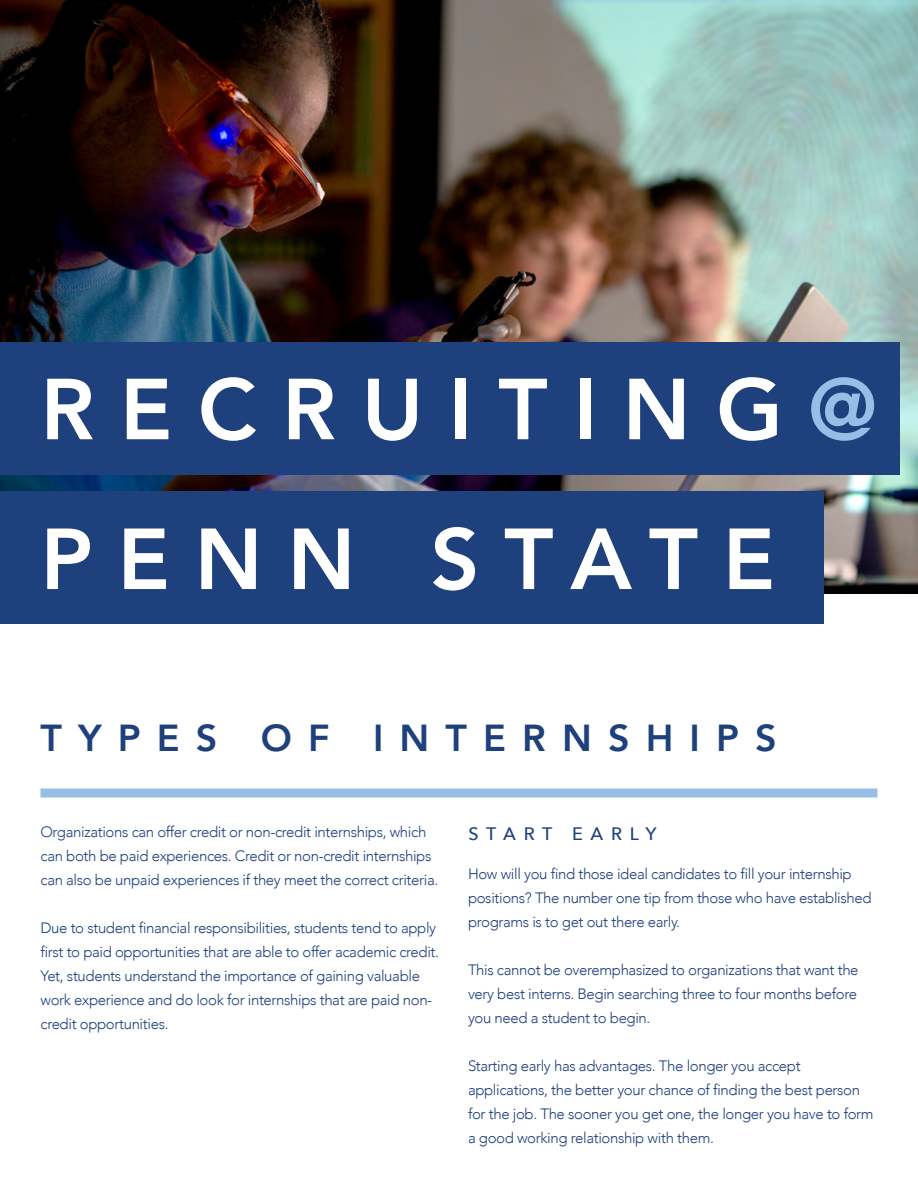
<style>
.page{position:relative;width:918px;height:1188px;background:#fff}
.page>*{position:absolute;margin:0;border:0;box-sizing:border-box;transform-origin:0 0}
.t1{font:800 85.5px/149.9px "Avenir";letter-spacing:.3em;color:#fff}
.t2{font:800 37.5px "Avenir";letter-spacing:.43em;color:#1e407c}
.t3{font:500 18px "Avenir Next";letter-spacing:.425em;color:#1e407c}
.t4{font:300 15px/24px "Avenir";letter-spacing:-.025em;color:#1e407c}
.s1{color:#96bee6}
</style>
<div class="page">
<div style="left:40px;top:789px;width:838px;height:9px;background:#96bee6"></div>
<img style="left:0;top:0;width:918px;height:594px">
<div style="left:0;top:491px;width:824px;height:132px;background:#1e407c"></div>
<div style="left:0;top:343px;width:900px;height:132px;background:#1e407c"></div>
<p class="t1" style="left:40px;top:335px;width:838px">RECRUITING<span class="s1">@<br></span>PENN STATE</p>
<h1 class="t2" style="left:40px;top:709px;width:738px">TYPES OF INTERNSHIPS</h1>
<p class="t4" style="left:40px;top:820px;width:399px">Organizations can offer credit or non-credit internships, which can both be paid experiences. Credit or non-credit internships can also be unpaid experiences if they meet the correct criteria.</p>
<p class="t4" style="left:40px;top:916px;width:400px">Due to student financial responsibilities, students tend to apply first to paid opportunities that are able to offer academic credit.<br>Yet, students understand the importance of gaining valuable work experience and do look for internships that are paid non-</p>
<p class="t4" style="left:40px;top:1012px;width:130px">credit opportunities.</p>
<p class="t3" style="left:469px;top:818px;width:190px">START EARLY</p>
<p class="t4" style="left:468px;top:862px;width:405px">How will you find those ideal candidates to fill your internship positions? The number one tip from those who have established</p>
<p class="t4" style="left:468px;top:910px;width:214px">programs is to get out there early.</p>
<p class="t4" style="left:468px;top:958px;width:392px">This cannot be overemphasized to organizations that want the very best interns. Begin searching three to four months before</p>
<p class="t4" style="left:468px;top:1006px;width:184px">you need a student to begin.</p>
<p class="t4" style="left:468px;top:1054px;width:334px">Starting early has advantages. The longer you accept</p>
<p class="t4" style="left:468px;top:1078px;width:407px">applications, the better your chance of finding the best person for the job. The sooner you get one, the longer you have to form a good working relationship with them.</p>
</div>
